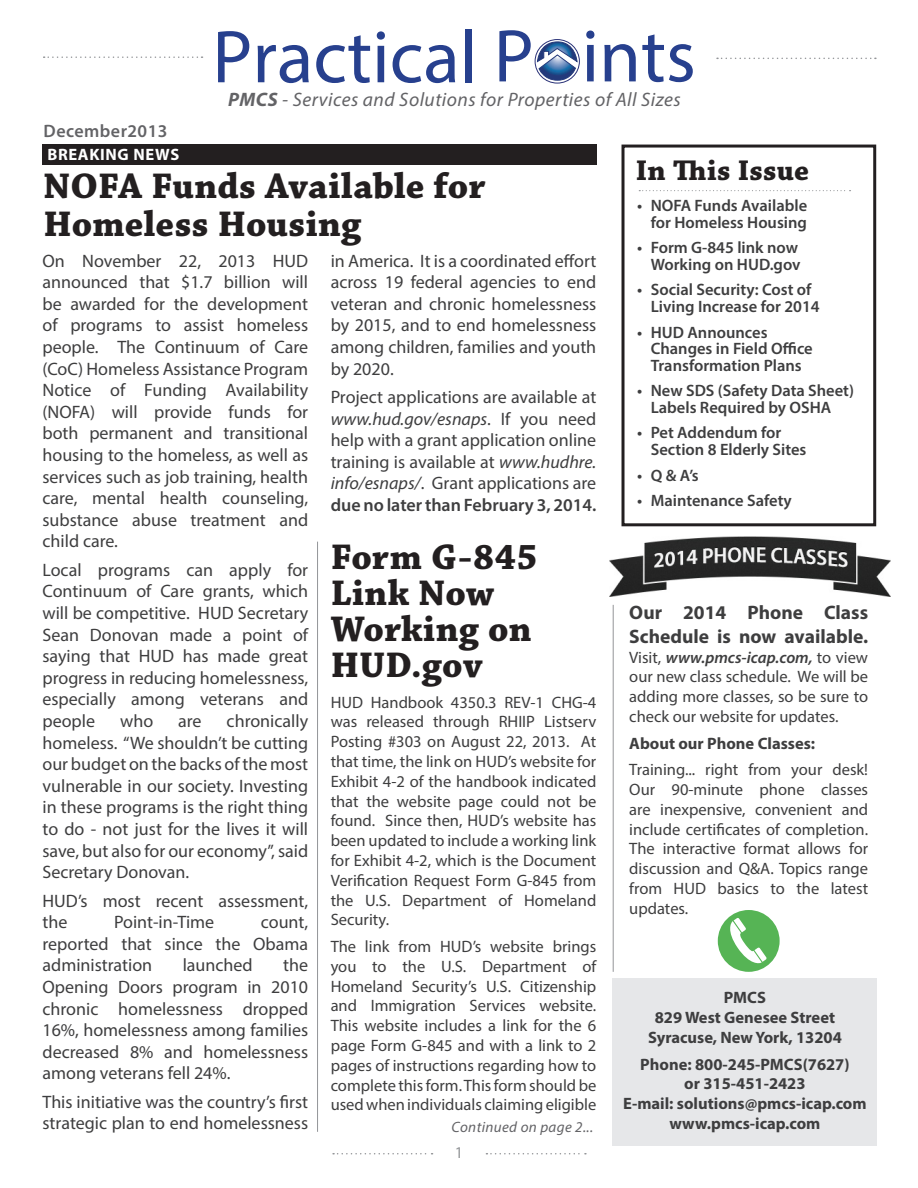
<style>
.page{position:relative;width:918px;height:1188px;background:#fff}
.page>*{position:absolute;margin:0;border:0;box-sizing:border-box;transform-origin:0 0}
.t1{font:75.3px "Myriad Pro";color:#27408e}
.Headline_big{font:700 37.5px/36px "Chaparral Pro";letter-spacing:.005em;color:#231f20}
.Contact_Us{font:700 30px "Chaparral Pro";letter-spacing:.01em;color:#231f20}
.Kicker{font:italic 19.5px "Myriad Pro";letter-spacing:.025em;color:#636366}
.paragraphs{font:700 19.5px/23.4px "Myriad Pro";color:#3e3e3f}
.paragraphs-2{font:18px/21.6px "Myriad Pro";color:#3e3e3f;text-align:justify}
.Kicker-2{font:600 18px "Myriad Pro";letter-spacing:.025em;color:#636366}
.paragraphs-3{font:16.5px/19.8px "Myriad Pro";color:#3e3e3f;text-align:justify}
.t2{font:600 16.5px/16.5px "Myriad Pro";color:#3e3e3f}
.address{font:700 16.5px/19.8px "Myriad Pro";color:#3e3e3f;text-align:center}
.paragraphs-4{font:700 16.5px "Myriad Pro";color:#3e3e3f}
.first_paragraph{font:700 16.5px "Myriad Pro";letter-spacing:.04em;color:#fff}
.first_paragraph-2{font:16.5px "Myriad Pro";color:#939598}
.Kicker-3{font:italic 15px "Myriad Pro";letter-spacing:.025em;color:#636366}
.s1{font-weight:700}
.s2{font-style:italic}
.s3{font-weight:600}
.s4{font-weight:600;font-style:italic}
</style>
<div class="page">
<div style="left:613px;top:978px;width:264px;height:167px;background:#e6e7e9"></div>
<svg style="left:44px;top:56px;width:159px;height:2px"></svg>
<svg style="left:537px;top:42px;width:41px;height:39px"></svg>
<div style="left:535px;top:39px;width:45px;height:44px;border:1px solid #293177;border-radius:50%"></div>
<svg style="left:639px;top:190px;width:212px;height:1px"></svg>
<div style="left:622px;top:145px;width:254px;height:381px;border:3px solid #231f20"></div>
<div style="left:42px;top:145px;width:554px;height:20px;background:#231f20"></div>
<svg style="left:333px;top:1153px;width:100px;height:1px"></svg>
<svg style="left:486px;top:1153px;width:100px;height:1px"></svg>
<hr style="left:613px;top:605px;width:1px;height:367px;background:#939598">
<svg style="left:717px;top:58px;width:159px;height:1px"></svg>
<div style="left:718px;top:910px;width:62px;height:62px;background:#56b455;border-radius:50%"></div>
<svg style="left:726px;top:918px;width:41px;height:47px"></svg>
<img style="left:610px;top:537px;width:281px;height:59px">
<hr style="left:317px;top:542px;width:1px;height:590px;background:#939598">
<h1 class="t1" style="left:212px;top:11px;width:485px">Practical P ints</h1>
<p class="Kicker-2" style="left:44px;top:120px;width:125px">December2013</p>
<p class="Kicker" style="left:228px;top:87px;width:454px"><span class="s1">PMCS</span> - Services and Solutions for Properties of All Sizes</p>
<p class="first_paragraph" style="left:47px;top:144px;width:133px">BREAKING NEWS</p>
<p class="Headline_big" style="left:44px;top:169px;width:443px;line-height:37.5px">NOFA Funds Available for<br>Homeless Housing</p>
<p class="paragraphs-2" style="left:331px;top:250px;width:267px">in America. It is a coordinated effort across 19 federal agencies to end veteran and chronic homelessness by 2015, and to end homelessness among children, families and youth by 2020.</p>
<p class="paragraphs-2" style="left:331px;top:386px;width:267px">Project applications are available at <span class="s2">www.hud.gov/esnaps</span>. If you need help with a grant application online training is available at <span class="s2">www.hudhre. info/esnaps/</span>. Grant applications are <span class="s3">due no laterthan February 3, 2014.</span></p>
<p class="paragraphs-2" style="left:43px;top:250px;width:267px">On November 22, 2013 HUD announced that $1.7 billion will be awarded for the development of programs to assist homeless people. The Continuum of Care (CoC) Homeless Assistance Program Notice of Funding Availability (NOFA) will provide funds for both permanent and transitional housing to the homeless, as well as services such as job training, health care, mental health counseling, substance abuse treatment and child care.</p>
<p class="paragraphs-2" style="left:43px;top:559px;width:267px">Local programs can apply for Continuum of Care grants, which will be competitive. HUD Secretary Sean Donovan made a point of saying that HUD has made great progress in reducing homelessness, especially among veterans and people</p>
<p class="Headline_big" style="left:331px;top:541px;width:208px">Form G-845<br>Link Now<br>Working on<br>HUD.gov</p>
<p class="paragraphs-3" style="left:331px;top:692px;width:267px">HUD Handbook 4350.3 REV-1 CHG-4 was released through RHIIP Listserv Posting #303 on August 22, 2013. At that time, the link on HUD’s website for Exhibit 4-2 of the handbook indicated that the website page could not be found. Since then, HUD’s website has been updated to include a working link for Exhibit 4-2, which is the Document Verification Request Form G-845 from the U.S. Department of Homeland Security.</p>
<p class="paragraphs-3" style="left:331px;top:936px;width:267px">The link from HUD’s website brings you to the U.S. Department of Homeland Security’s U.S. Citizenship and Immigration Services website.<br>This website includes a link for the 6 page Form G-845 and with a link to 2 pages of instructions regarding how to complete this form. This form should be used when individuals claiming eligible</p>
<p class="paragraphs-2" style="left:43px;top:710px;width:267px;text-indent:184px">chronically homeless. “We shouldn’t be cutting our budget on the backs of the most vulnerable in our society. Investing in these programs is the right thing to do - not just for the lives it will save, but also for our economy”, said Secretary Donovan.</p>
<p class="paragraphs-2" style="left:43px;top:889px;width:267px">HUD’s most recent assessment, the</p>
<p class="paragraphs-2" style="left:120px;top:710px;width:35px">who</p>
<p class="paragraphs-2" style="left:178px;top:710px;width:25px">are</p>
<p class="paragraphs-2" style="left:114px;top:911px;width:102px">Point-in-Time</p>
<p class="paragraphs-2" style="left:43px;top:911px;width:267px;text-indent:218px">count, reported that since the Obama administration</p>
<p class="paragraphs-2" style="left:43px;top:954px;width:267px;text-indent:241px">the Opening Doors program in 2010 chronic homelessness dropped 16%, homelessness among families decreased 8% and homelessness among veterans fell 24%.</p>
<p class="paragraphs-2" style="left:43px;top:1091px;width:267px">This initiative was the country’s first strategic plan to end homelessness</p>
<p class="paragraphs-2" style="left:183px;top:954px;width:72px">launched</p>
<p class="Kicker-3" style="left:452px;top:1118px;width:143px">Continued on page 2...</p>
<p class="first_paragraph-2" style="left:455px;top:1143px;width:10px">1</p>
<p class="Contact_Us" style="left:636px;top:153px;width:175px">In This Issue</p>
<p class="t2" style="left:637px;top:197px;width:171px;text-align:right">• NOFA Funds Available for Homeless Housing</p>
<p class="t2" style="left:637px;top:239px;width:165px;text-align:right">• Form G-845 link now<br>Working on HUD.gov</p>
<p class="t2" style="left:651px;top:281px;width:171px;text-indent:-14px">• Social Security: Cost of<br>Living Increase for 2014</p>
<p class="t2" style="left:651px;top:323px;width:164px;text-indent:-14px">• HUD Announces<br>Changes in Field Office<br>Transformation Plans</p>
<p class="t2" style="left:637px;top:382px;width:218px;text-align:center">• New SDS (Safety Data Sheet)<br>Labels Required by OSHA</p>
<p class="t2" style="left:651px;top:424px;width:157px;text-indent:-14px">• Pet Addendum for<br>Section 8 Elderly Sites</p>
<p class="t2" style="left:637px;top:466px;width:63px">• Q &amp; A’s</p>
<p class="t2" style="left:637px;top:492px;width:156px">• Maintenance Safety</p>
<p class="paragraphs" style="left:629px;top:601px;width:240px">Our 2014 Phone Class<br>Schedule is now available.</p>
<p class="paragraphs-3" style="left:629px;top:647px;width:240px">Visit, <span class="s4">www.pmcs-icap.com,</span> to view our new class schedule. We will be adding more classes, so be sure to check our website for updates.</p>
<p class="paragraphs-4" style="left:629px;top:732px;width:187px">About our Phone Classes:</p>
<p class="paragraphs-3" style="left:629px;top:759px;width:240px">Training... right from your desk!<br>Our 90-minute phone classes are inexpensive, convenient and include certificates of completion.<br>The interactive format allows for discussion and Q&amp;A. Topics range from HUD basics to the latest updates.</p>
<p class="address" style="left:648px;top:987px;width:195px">PMCS<br>829 West Genesee Street<br>Syracuse, New York, 13204</p>
<p class="address" style="left:640px;top:1054px;width:211px">Phone: 800-245-PMCS(7627) or 315-451-2423</p>
<p class="address" style="left:623px;top:1093px;width:245px">E-mail: solutions@pmcs-icap.com www.pmcs-icap.com</p>
</div>
